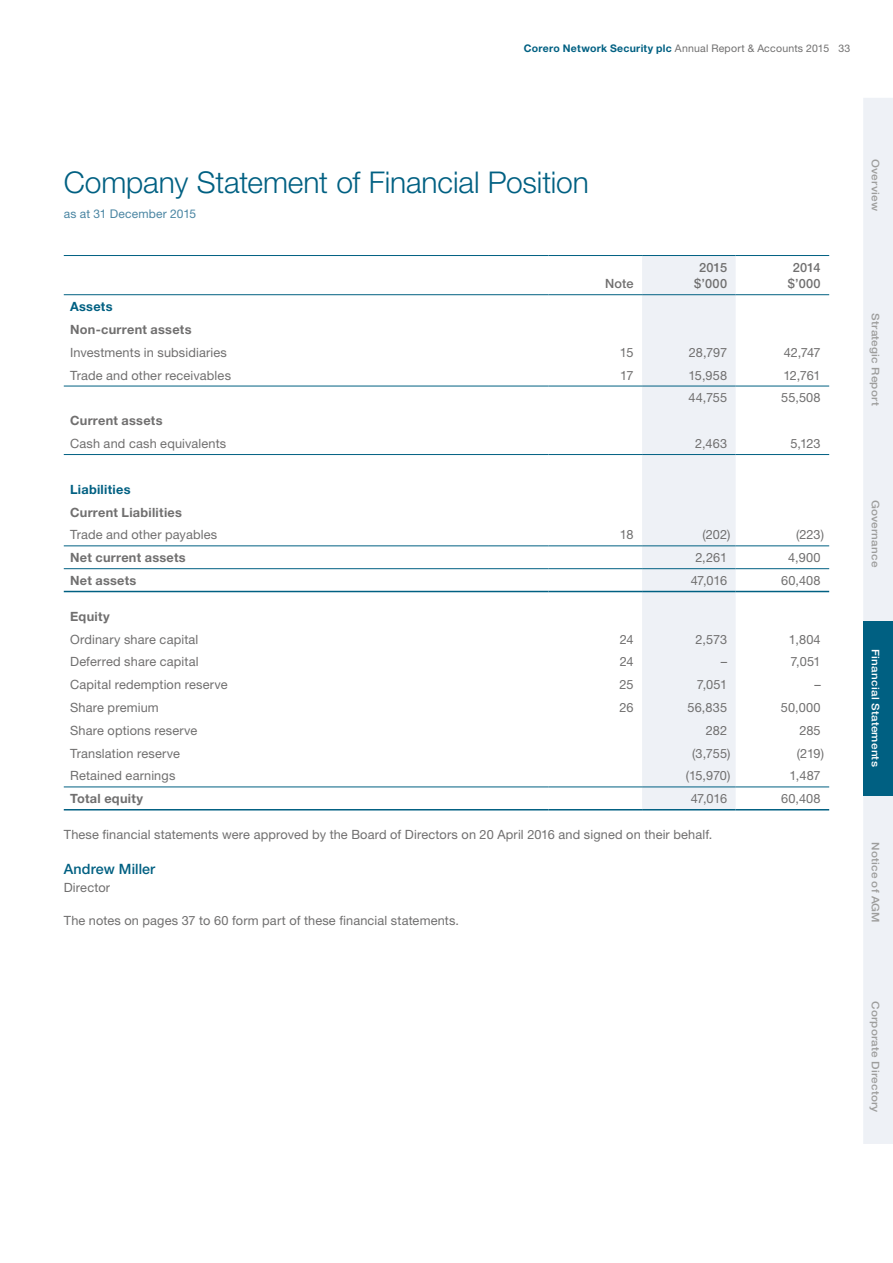
<style>
.page{position:relative;width:893px;height:1263px;background:#fff}
.page>*{position:absolute;margin:0;border:0;box-sizing:border-box;transform-origin:0 0}
.t1{font:300 30px "Helvetica Neue";letter-spacing:-.005em;color:#006082}
.t2{font:500 14.25px "Helvetica Neue";letter-spacing:.01em;color:#006082}
.t3{font:12.75px "Helvetica Neue";letter-spacing:.01em;color:#706f6f}
.t4{font:700 12.75px "Helvetica Neue";letter-spacing:.02em;color:#706f6f}
.t5{font:500 12.75px/16.5px "Helvetica Neue";letter-spacing:.015em;color:#706f6f;text-align:center}
.t6{font:700 12.75px "Helvetica Neue";letter-spacing:.02em;color:#006082}
.t7{font:12px "Helvetica Neue";letter-spacing:.015em;color:#4b86a3}
.t8{font:500 10.5px "Helvetica Neue";letter-spacing:.02em;color:#9d9d9c;scale:1.11 1}
.t9{font:10.5px "Helvetica Neue";letter-spacing:.02em;color:#706f6f}
.t10{font:500 10.5px "Helvetica Neue";letter-spacing:.02em;color:#fff;scale:1.11 1}
.s1{font-weight:700;color:#006082}
</style>
<div class="page">
<div style="left:863px;top:98px;width:30px;height:1046px;background:#eef1f6"></div>
<div style="left:863px;top:621px;width:30px;height:174px;background:#006082"></div>
<div style="left:642px;top:256px;width:94px;height:553px;background:#eef1f6"></div>
<hr style="left:64px;top:255px;width:485px;height:1px;background:#006082">
<hr style="left:549px;top:255px;width:93px;height:1px;background:#006082">
<hr style="left:642px;top:255px;width:94px;height:1px;background:#006082">
<hr style="left:736px;top:255px;width:93px;height:1px;background:#006082">
<hr style="left:64px;top:294px;width:485px;height:1px;background:#006082">
<hr style="left:549px;top:294px;width:93px;height:1px;background:#006082">
<hr style="left:642px;top:294px;width:94px;height:1px;background:#006082">
<hr style="left:736px;top:294px;width:93px;height:1px;background:#006082">
<hr style="left:64px;top:454px;width:485px;height:1px;background:#006082">
<hr style="left:549px;top:454px;width:93px;height:1px;background:#006082">
<hr style="left:642px;top:454px;width:94px;height:1px;background:#006082">
<hr style="left:736px;top:454px;width:93px;height:1px;background:#006082">
<hr style="left:64px;top:545px;width:485px;height:1px;background:#006082">
<hr style="left:549px;top:545px;width:93px;height:1px;background:#006082">
<hr style="left:642px;top:545px;width:94px;height:1px;background:#006082">
<hr style="left:736px;top:545px;width:93px;height:1px;background:#006082">
<hr style="left:64px;top:568px;width:485px;height:1px;background:#006082">
<hr style="left:549px;top:568px;width:93px;height:1px;background:#006082">
<hr style="left:642px;top:568px;width:94px;height:1px;background:#006082">
<hr style="left:736px;top:568px;width:93px;height:1px;background:#006082">
<hr style="left:64px;top:786px;width:485px;height:1px;background:#006082">
<hr style="left:549px;top:786px;width:93px;height:1px;background:#006082">
<hr style="left:642px;top:786px;width:94px;height:1px;background:#006082">
<hr style="left:736px;top:786px;width:93px;height:1px;background:#006082">
<hr style="left:64px;top:591px;width:485px;height:1px;background:#006082">
<hr style="left:549px;top:591px;width:93px;height:1px;background:#006082">
<hr style="left:642px;top:591px;width:94px;height:1px;background:#006082">
<hr style="left:736px;top:591px;width:93px;height:1px;background:#006082">
<hr style="left:64px;top:809px;width:485px;height:1px;background:#006082">
<hr style="left:549px;top:809px;width:93px;height:1px;background:#006082">
<hr style="left:642px;top:809px;width:94px;height:1px;background:#006082">
<hr style="left:736px;top:809px;width:93px;height:1px;background:#006082">
<hr style="left:64px;top:386px;width:485px;height:1px;background:#006082">
<hr style="left:549px;top:386px;width:93px;height:1px;background:#006082">
<hr style="left:642px;top:386px;width:94px;height:1px;background:#006082">
<hr style="left:736px;top:386px;width:93px;height:1px;background:#006082">
<p class="t9" style="left:524px;top:42px;width:307px"><span class="s1">Corero Network Security plc</span> Annual Report &amp; Accounts 2015</p>
<p class="t9" style="left:839px;top:42px;width:13px">33</p>
<h1 class="t1" style="left:64px;top:164px;width:527px">Company Statement of Financial Position</h1>
<p class="t7" style="left:64px;top:207px;width:134px">as at 31 December 2015</p>
<p class="t5" style="left:605px;top:275px;width:30px">Note</p>
<p class="t5" style="left:694px;top:259px;width:34px">2015 $’000</p>
<p class="t5" style="left:788px;top:259px;width:34px">2014 $’000</p>
<p class="t6" style="left:70px;top:299px;width:44px">Assets</p>
<p class="t4" style="left:70px;top:322px;width:123px">Non-current assets</p>
<p class="t3" style="left:70px;top:345px;width:158px">Investments in subsidiaries</p>
<p class="t3" style="left:620px;top:345px;width:15px">15</p>
<p class="t3" style="left:689px;top:345px;width:40px">28,797</p>
<p class="t3" style="left:784px;top:345px;width:38px">42,747</p>
<p class="t3" style="left:70px;top:367px;width:162px">Trade and other receivables</p>
<p class="t3" style="left:620px;top:367px;width:15px">17</p>
<p class="t3" style="left:688px;top:367px;width:40px">15,958</p>
<p class="t3" style="left:783px;top:367px;width:39px">12,761</p>
<p class="t3" style="left:688px;top:390px;width:40px">44,755</p>
<p class="t3" style="left:781px;top:390px;width:41px">55,508</p>
<p class="t4" style="left:70px;top:413px;width:94px">Current assets</p>
<p class="t3" style="left:70px;top:436px;width:158px">Cash and cash equivalents</p>
<p class="t3" style="left:695px;top:436px;width:34px">2,463</p>
<p class="t3" style="left:790px;top:436px;width:32px">5,123</p>
<p class="t6" style="left:70px;top:481px;width:62px">Liabilities</p>
<p class="t4" style="left:70px;top:504px;width:113px">Current Liabilities</p>
<p class="t3" style="left:70px;top:527px;width:148px">Trade and other payables</p>
<p class="t3" style="left:620px;top:527px;width:15px">18</p>
<p class="t3" style="left:703px;top:527px;width:29px">(202)</p>
<p class="t3" style="left:796px;top:527px;width:29px">(223)</p>
<p class="t4" style="left:70px;top:550px;width:117px">Net current assets</p>
<p class="t3" style="left:695px;top:550px;width:33px">2,261</p>
<p class="t3" style="left:788px;top:550px;width:34px">4,900</p>
<p class="t4" style="left:70px;top:573px;width:68px">Net assets</p>
<p class="t3" style="left:691px;top:573px;width:38px">47,016</p>
<p class="t3" style="left:781px;top:573px;width:41px">60,408</p>
<p class="t4" style="left:70px;top:608px;width:41px">Equity</p>
<p class="t3" style="left:70px;top:631px;width:130px">Ordinary share capital</p>
<p class="t3" style="left:620px;top:631px;width:15px">24</p>
<p class="t3" style="left:696px;top:631px;width:33px">2,573</p>
<p class="t3" style="left:789px;top:631px;width:33px">1,804</p>
<p class="t3" style="left:70px;top:654px;width:130px">Deferred share capital</p>
<p class="t3" style="left:620px;top:654px;width:15px">24</p>
<p class="t3" style="left:721px;top:654px;width:8px">–</p>
<p class="t3" style="left:790px;top:654px;width:32px">7,051</p>
<p class="t3" style="left:70px;top:677px;width:159px">Capital redemption reserve</p>
<p class="t3" style="left:620px;top:677px;width:16px">25</p>
<p class="t3" style="left:697px;top:677px;width:32px">7,051</p>
<p class="t3" style="left:814px;top:677px;width:8px">–</p>
<p class="t3" style="left:70px;top:700px;width:90px">Share premium</p>
<p class="t3" style="left:619px;top:700px;width:16px">26</p>
<p class="t3" style="left:687px;top:700px;width:41px">56,835</p>
<p class="t3" style="left:781px;top:700px;width:41px">50,000</p>
<p class="t3" style="left:70px;top:723px;width:129px">Share options reserve</p>
<p class="t3" style="left:706px;top:723px;width:23px">282</p>
<p class="t3" style="left:799px;top:723px;width:23px">285</p>
<p class="t3" style="left:70px;top:745px;width:111px">Translation reserve</p>
<p class="t3" style="left:692px;top:745px;width:40px">(3,755)</p>
<p class="t3" style="left:797px;top:745px;width:29px">(219)</p>
<p class="t3" style="left:70px;top:768px;width:107px">Retained earnings</p>
<p class="t3" style="left:686px;top:768px;width:46px">(15,970)</p>
<p class="t3" style="left:789px;top:768px;width:33px">1,487</p>
<p class="t4" style="left:70px;top:791px;width:74px">Total equity</p>
<p class="t3" style="left:691px;top:791px;width:38px">47,016</p>
<p class="t3" style="left:781px;top:791px;width:41px">60,408</p>
<p class="t3" style="left:64px;top:827px;width:650px">These financial statements were approved by the Board of Directors on 20 April 2016 and signed on their behalf.</p>
<p class="t2" style="left:64px;top:860px;width:93px">Andrew Miller</p>
<p class="t3" style="left:64px;top:880px;width:48px">Director</p>
<p class="t3" style="left:64px;top:913px;width:397px">The notes on pages 37 to 60 form part of these financial statements.</p>
<p class="t8" style="left:882px;top:159px;width:48px;rotate:90deg">Overview</p>
<p class="t8" style="left:882px;top:313px;width:85px;rotate:90deg">Strategic Report</p>
<p class="t8" style="left:882px;top:500px;width:62px;rotate:90deg">Governance</p>
<p class="t10" style="left:882px;top:649px;width:107px;rotate:90deg">Financial Statements</p>
<p class="t8" style="left:882px;top:842px;width:74px;rotate:90deg">Notice of AGM</p>
<p class="t8" style="left:882px;top:1001px;width:102px;rotate:90deg">Corporate Directory</p>
</div>
